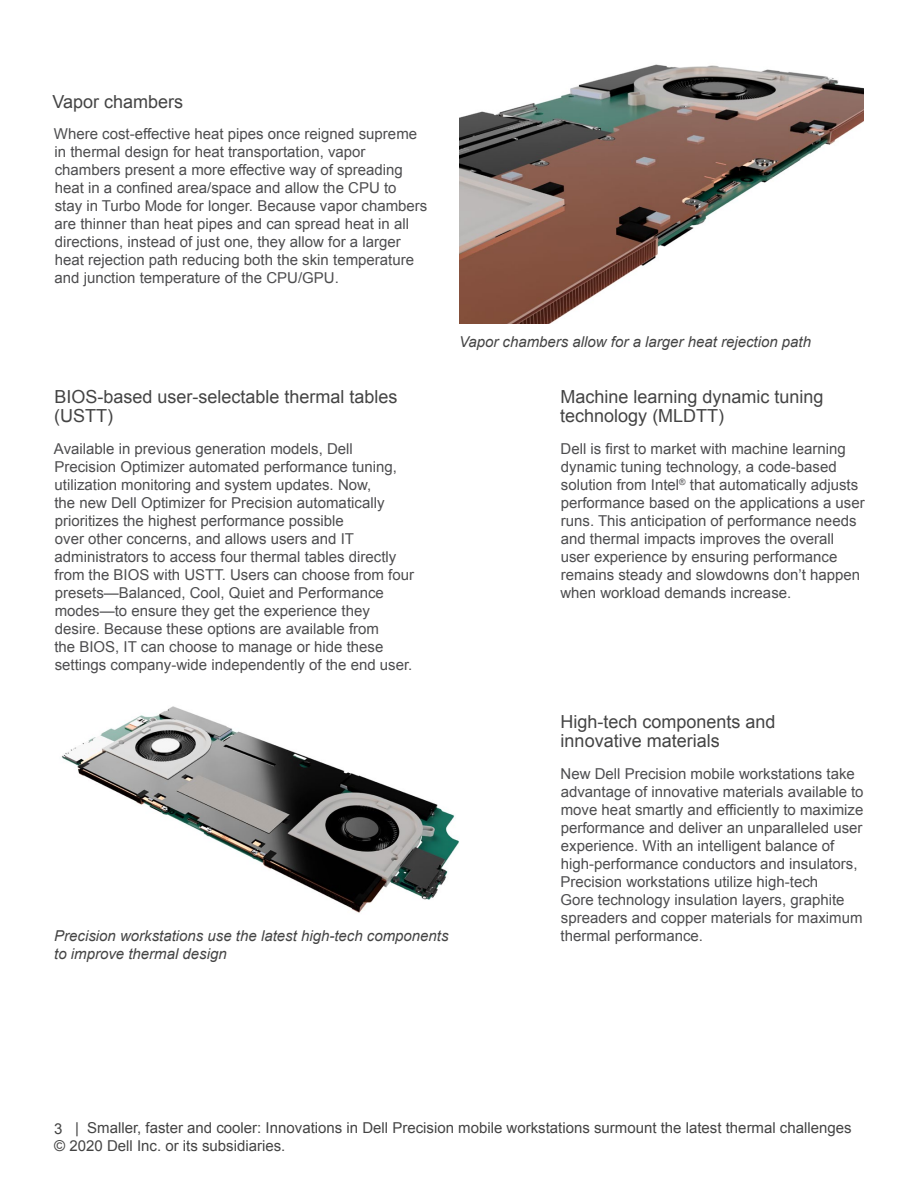
<style>
.page{position:relative;width:918px;height:1188px;background:#fff}
.page>*{position:absolute;margin:0;border:0;box-sizing:border-box;transform-origin:0 0}
.t1{font:18px/19.5px "Arial";color:#444}
.t2{font:15px/18px "Arial";color:#4d4d4f}
.t3{font:15px/18px "Arial";color:#444}
.t4{font:italic 15px/18px "Arial";color:#444}
</style>
<div class="page">
<img style="left:459px;top:64px;width:405px;height:260px">
<img style="left:61px;top:706px;width:398px;height:207px">
<p class="t1" style="left:52px;top:92px;width:132px">Vapor chambers</p>
<p class="t2" style="left:54px;top:125px;width:375px">Where cost-effective heat pipes once reigned supreme in thermal design for heat transportation, vapor chambers present a more effective way of spreading heat in a confined area/space and allow the CPU to<br>stay in Turbo Mode for longer. Because vapor chambers are thinner than heat pipes and can spread heat in all directions, instead of just one, they allow for a larger heat rejection path reducing both the skin temperature and junction temperature of the CPU/GPU.</p>
<p class="t1" style="left:54px;top:387px;width:345px">BIOS-based user-selectable thermal tables (USTT)</p>
<p class="t2" style="left:54px;top:439px;width:362px">Available in previous generation models, Dell Precision Optimizer automated performance tuning, utilization monitoring and system updates. Now,<br>the new Dell Optimizer for Precision automatically prioritizes the highest performance possible<br>over other concerns, and allows users and IT administrators to access four thermal tables directly from the BIOS with USTT. Users can choose from four presets—Balanced, Cool, Quiet and Performance modes—to ensure they get the experience they desire. Because these options are available from<br>the BIOS, IT can choose to manage or hide these settings company-wide independently of the end user.</p>
<p class="t4" style="left:459px;top:333px;width:354px">Vapor chambers allow for a larger heat rejection path</p>
<p class="t1" style="left:560px;top:387px;width:265px">Machine learning dynamic tuning technology (MLDTT)</p>
<p class="t2" style="left:560px;top:439px;width:306px">Dell is first to market with machine learning dynamic tuning technology, a code-based solution from Intel<sup>®</sup> that automatically adjusts performance based on the applications a user runs. This anticipation of performance needs and thermal impacts improves the overall user experience by ensuring performance remains steady and slowdowns don’t happen when workload demands increase.</p>
<p class="t4" style="left:54px;top:927px;width:396px">Precision workstations use the latest high-tech components to improve thermal design</p>
<p class="t1" style="left:560px;top:712px;width:217px">High-tech components and innovative materials</p>
<p class="t2" style="left:560px;top:765px;width:305px">New Dell Precision mobile workstations take advantage of innovative materials available to move heat smartly and efficiently to maximize performance and deliver an unparalleled user experience. With an intelligent balance of high-performance conductors and insulators, Precision workstations utilize high-tech<br>Gore technology insulation layers, graphite spreaders and copper materials for maximum thermal performance.</p>
<p class="t3" style="left:54px;top:1119px;width:799px">3 | Smaller, faster and cooler: Innovations in Dell Precision mobile workstations surmount the latest thermal challenges © 2020 Dell Inc. or its subsidiaries.</p>
</div>
